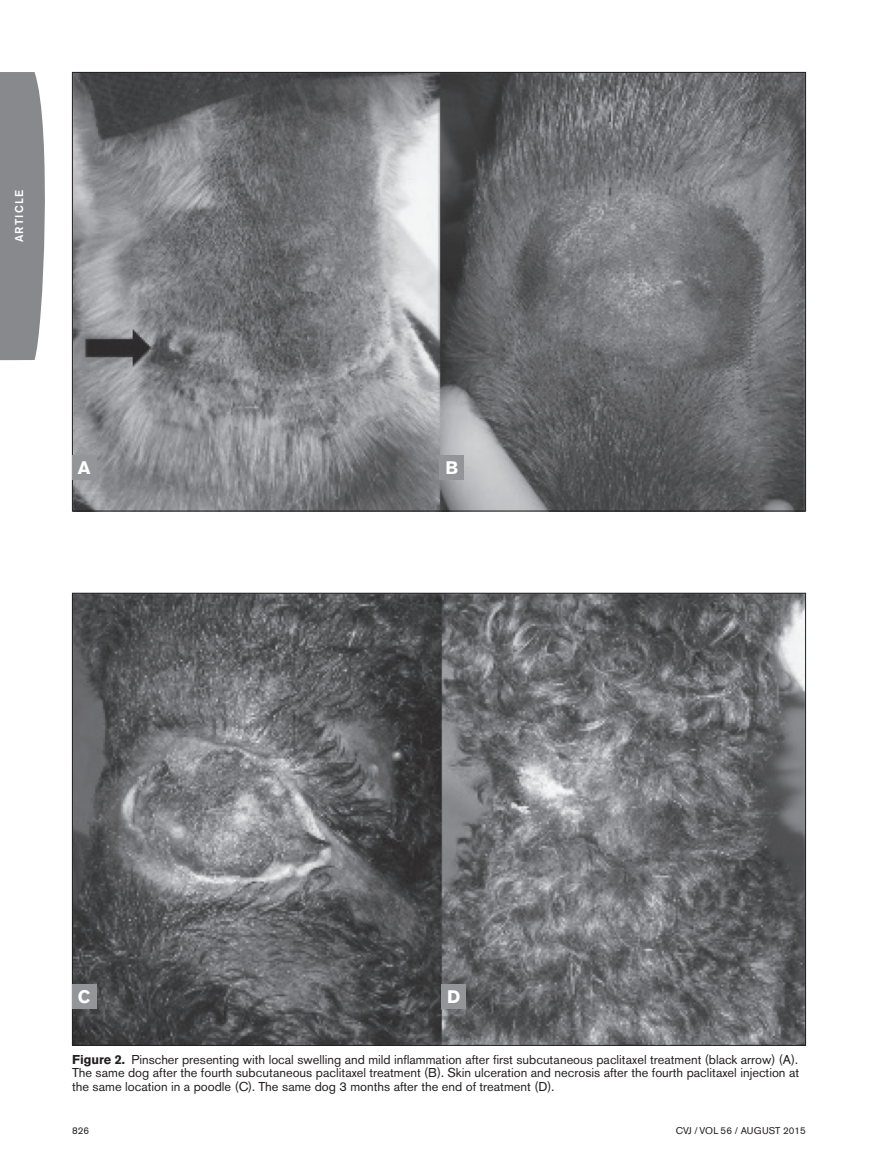
<style>
.page{position:relative;width:878px;height:1175px;background:#fff}
.page>*{position:absolute;margin:0;border:0;box-sizing:border-box;transform-origin:0 0}
.t1{font:700 18px "Akzidenz Grotesk BE";color:#fff}
.t2{font:12.75px/13.5px "Akzidenz Grotesk BE";color:#231f20;text-align:justify}
.t3{font:500 11.25px "Akzidenz Grotesk BE";letter-spacing:.115em;color:#fff}
.t4{font:9.75px "Akzidenz Grotesk BE";color:#231f20}
.s1{font-weight:700}
</style>
<div class="page">
<div style="left:0;top:72px;width:45px;height:288px;background:#87898c"></div>
<img style="left:74px;top:74px;width:730px;height:435px">
<div style="left:72px;top:455px;width:24px;height:24px;background:#939598"></div>
<div style="left:440px;top:455px;width:24px;height:24px;background:#939598"></div>
<img style="left:74px;top:595px;width:730px;height:448px">
<div style="left:72px;top:984px;width:24px;height:24px;background:#939598"></div>
<div style="left:441px;top:984px;width:24px;height:24px;background:#939598"></div>
<p class="t3" style="left:12px;top:242px;width:54px;rotate:-90deg">ARTICLE</p>
<h1 class="t1" style="left:78px;top:457px;width:14px">A</h1>
<h1 class="t1" style="left:445px;top:457px;width:14px">B</h1>
<h1 class="t1" style="left:78px;top:986px;width:14px">C</h1>
<h1 class="t1" style="left:447px;top:986px;width:15px">D</h1>
<p class="t2" style="left:72px;top:1052px;width:728px"><span class="s1">Figure 2.</span> Pinscher presenting with local swelling and mild inflammation after first subcutaneous paclitaxel treatment (black arrow) (A).<br>The same dog after the fourth subcutaneous paclitaxel treatment (B). Skin ulceration and necrosis after the fourth paclitaxel injection at the same location in a poodle (C). The same dog 3 months after the end of treatment (D).</p>
<p class="t4" style="left:72px;top:1125px;width:19px">826</p>
<p class="t4" style="left:675px;top:1125px;width:132px">CVJ / VOL 56 / AUGUST 2015</p>
</div>
